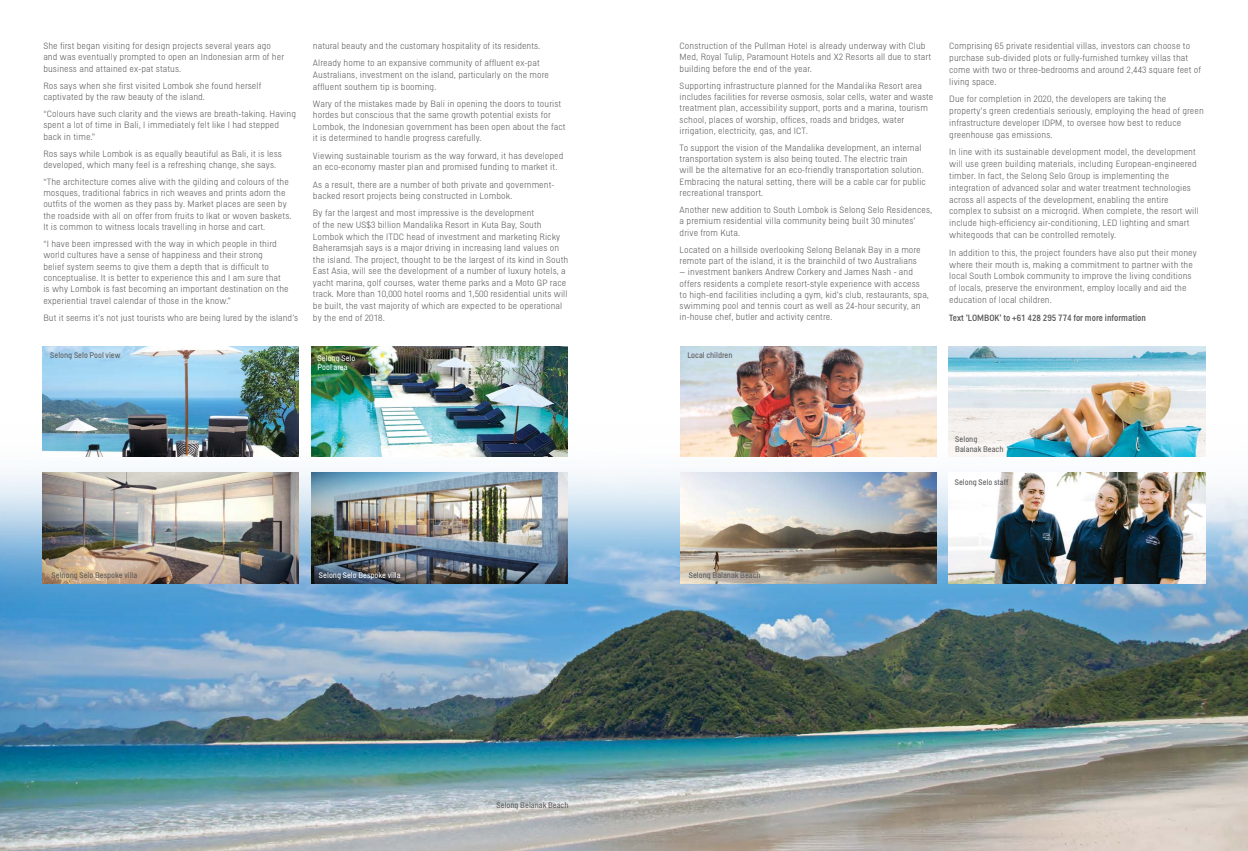
<style>
.page{position:relative;width:1248px;height:851px;background:#fff}
.page>*{position:absolute;margin:0;border:0;box-sizing:border-box;transform-origin:0 0}
.t1{font:300 9px/11.3px "Helsinki";letter-spacing:.01em;color:#58595b}
.t2{font:9px "Helsinki";color:#58595b}
.t3{font:8px/9.6px "Helsinki";color:#58595b}
.t4{font:8px/9.6px "Helsinki";color:#fff}
</style>
<div class="page">
<img style="left:0;top:425px;width:1247px;height:425px">
<img style="left:43px;top:346px;width:256px;height:110px">
<img style="left:311px;top:346px;width:256px;height:110px">
<img style="left:43px;top:472px;width:256px;height:111px">
<img style="left:311px;top:472px;width:256px;height:111px">
<img style="left:680px;top:346px;width:256px;height:110px">
<img style="left:948px;top:346px;width:256px;height:110px">
<img style="left:680px;top:472px;width:256px;height:111px">
<img style="left:948px;top:472px;width:256px;height:111px">
<p class="t1" style="left:43px;top:40px;width:242px">She first began visiting for design projects several years ago and was eventually prompted to open an Indonesian arm of her business and attained ex-pat status.</p>
<p class="t1" style="left:43px;top:80px;width:219px">Ros says when she first visited Lombok she found herself captivated by the raw beauty of the island.</p>
<p class="t1" style="left:43px;top:108px;width:254px">“Colours have such clarity and the views are breath-taking. Having spent a lot of time in Bali, I immediately felt like I had stepped back in time.”</p>
<p class="t1" style="left:43px;top:147px;width:240px">Ros says while Lombok is as equally beautiful as Bali, it is less developed, which many feel is a refreshing change, she says.</p>
<p class="t1" style="left:43px;top:176px;width:250px">“The architecture comes alive with the gilding and colours of the mosques, traditional fabrics in rich weaves and prints adorn the outfits of the women as they pass by. Market places are seen by the roadside with all on offer from fruits to Ikat or woven baskets.<br>It is common to witness locals travelling in horse and cart.</p>
<p class="t1" style="left:43px;top:238px;width:247px">“I have been impressed with the way in which people in third world cultures have a sense of happiness and their strong<br>belief system seems to give them a depth that is difficult to conceptualise. It is better to experience this and I am sure that is why Lombok is fast becoming an important destination on the experiential travel calendar of those in the know.”</p>
<p class="t1" style="left:43px;top:311px;width:256px">But it seems it’s not just tourists who are being lured by the island’s</p>
<p class="t1" style="left:313px;top:37px;width:229px;line-height:17.2px">natural beauty and the customary hospitality of its residents.<br>Already home to an expansive community of affluent ex-pat</p>
<p class="t1" style="left:313px;top:69px;width:237px;line-height:11.6px">Australians, investment on the island, particularly on the more affluent southern tip is booming.</p>
<p class="t1" style="left:313px;top:97px;width:254px;line-height:11.6px">Wary of the mistakes made by Bali in opening the doors to tourist hordes but conscious that the same growth potential exists for Lombok, the Indonesian government has been open about the fact it is determined to handle progress carefully.</p>
<p class="t1" style="left:313px;top:149px;width:252px;line-height:11.6px">Viewing sustainable tourism as the way forward, it has developed an eco-economy master plan and promised funding to market it.</p>
<p class="t1" style="left:313px;top:178px;width:243px;line-height:11.6px">As a result, there are a number of both private and government&shy;backed resort projects being constructed in Lombok.</p>
<p class="t1" style="left:313px;top:207px;width:257px;line-height:11.6px">By far the largest and most impressive is the development<br>of the new US$3 billion Mandalika Resort in Kuta Bay, South Lombok which the ITDC head of investment and marketing Ricky Baheramsjah says is a major driving in increasing land values on the island. The project, thought to be the largest of its kind in South East Asia, will see the development of a number of luxury hotels, a yacht marina, golf courses, water theme parks and a Moto GP race track. More than 10,000 hotel rooms and 1,500 residential units will be built, the vast majority of which are expected to be operational by the end of 2018.</p>
<p class="t1" style="left:679px;top:40px;width:253px">Construction of the Pullman Hotel is already underway with Club<br>Med, Royal Tulip, Paramount Hotels and X2 Resorts all due to start building before the end of the year.</p>
<p class="t1" style="left:679px;top:79px;width:255px">Supporting infrastructure planned for the Mandalika Resort area includes facilities for reverse osmosis, solar cells, water and waste treatment plan, accessibility support, ports and a marina, tourism school, places of worship, offices, roads and bridges, water irrigation, electricity, gas, and ICT.</p>
<p class="t1" style="left:679px;top:142px;width:248px">To support the vision of the Mandalika development, an internal transportation system is also being touted. The electric train<br>will be the alternative for an eco-friendly transportation solution.<br>Embracing the natural setting, there will be a cable car for public recreational transport.</p>
<p class="t1" style="left:679px;top:204px;width:254px">Another new addition to South Lombok is Selong Selo Residences, a premium residential villa community being built 30 minutes’ drive from Kuta.</p>
<p class="t1" style="left:679px;top:243px;width:242px">Located on a hillside overlooking Selong Belanak Bay in a more remote part of the island, it is the brainchild of two Australians</p>
<p class="t1" style="left:679px;top:266px;width:251px">– investment bankers Andrew Corkery and James Nash - and offers residents a complete resort-style experience with access to high-end facilities including a gym, kid’s club, restaurants, spa, swimming pool and tennis court as well as 24-hour security, an in-house chef, butler and activity centre.</p>
<p class="t1" style="left:949px;top:40px;width:253px;line-height:11.8px">Comprising 65 private residential villas, investors can choose to purchase sub-divided plots or fully-furnished turnkey villas that come with two or three-bedrooms and around 2,443 square feet of living space.</p>
<p class="t1" style="left:949px;top:93px;width:256px;line-height:11.8px">Due for completion in 2020, the developers are taking the property's green credentials seriously, employing the head of green infrastructure developer IDPM, to oversee how best to reduce greenhouse gas emissions.</p>
<p class="t1" style="left:949px;top:146px;width:251px;line-height:11.8px">In line with its sustainable development model, the development will use green building materials, including European-engineered timber. In fact, the Selong Selo Group is implementing the integration of advanced solar and water treatment technologies across all aspects of the development, enabling the entire complex to subsist on a microgrid. When complete, the resort will include high-efficiency air-conditioning, LED lighting and smart whitegoods that can be controlled remotely.</p>
<p class="t1" style="left:949px;top:246px;width:249px;line-height:11.8px">In addition to this, the project founders have also put their money where their mouth is, making a commitment to partner with the local South Lombok community to improve the living conditions of locals, preserve the environment, employ locally and aid the education of local children.</p>
<p class="t2" style="left:949px;top:312px;width:198px">Text 'LOMBOK' to +61 428 295 774 for more information</p>
<p class="t3" style="left:50px;top:349px;width:72px">Selong Selo Pool view</p>
<p class="t4" style="left:317px;top:353px;width:39px">Selong Selo<br>Pool area</p>
<p class="t3" style="left:687px;top:349px;width:47px">Local children</p>
<p class="t3" style="left:955px;top:434px;width:50px">Selong<br>Balanak Beach</p>
<p class="t3" style="left:954px;top:477px;width:55px">Selong Selo staff</p>
<p class="t3" style="left:52px;top:570px;width:87px">Selnong Selo Bespoke villa</p>
<p class="t4" style="left:319px;top:570px;width:83px">Selong Selo Bespoke villa</p>
<p class="t3" style="left:688px;top:570px;width:73px">Selong Balanak Beach</p>
<p class="t3" style="left:496px;top:799px;width:73px">Selong Belanak Beach</p>
</div>
